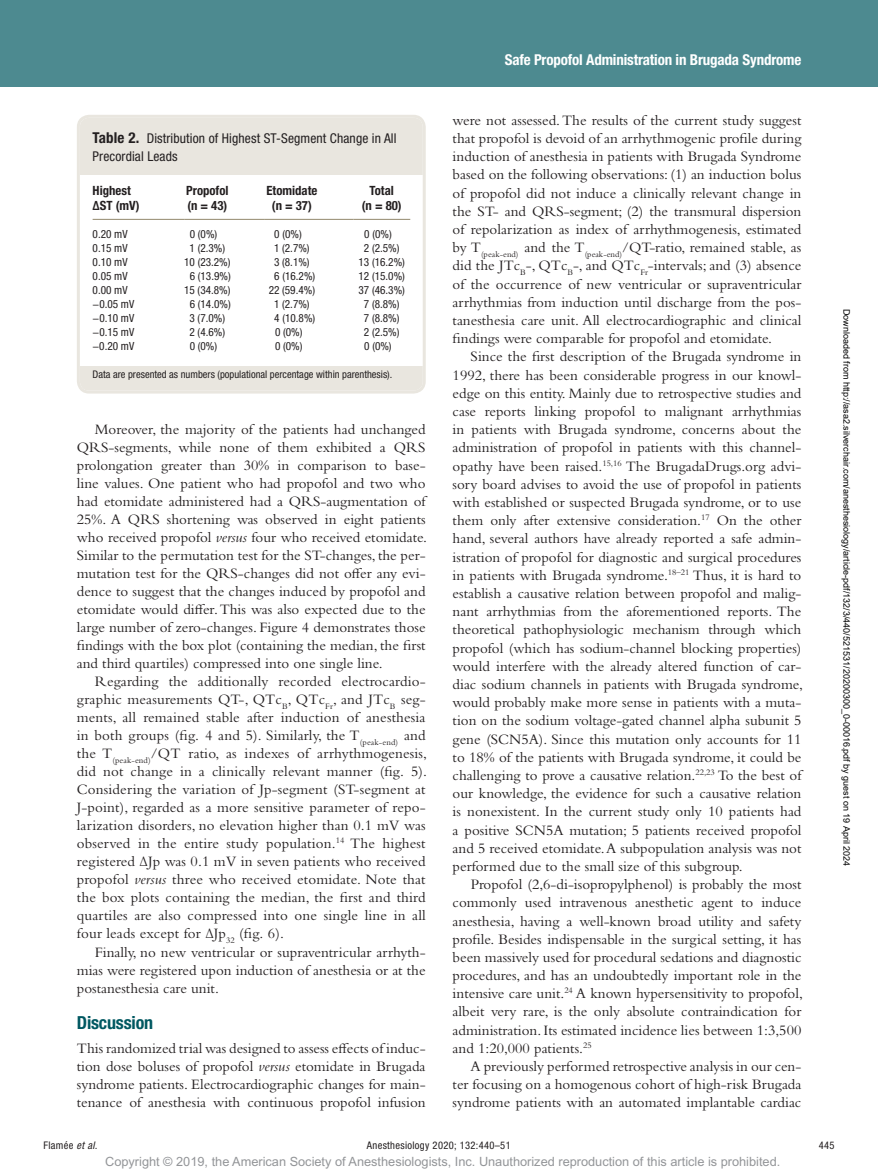
<style>
.page{position:relative;width:878px;height:1175px;background:#fff}
.page>*{position:absolute;margin:0;border:0;box-sizing:border-box;transform-origin:0 0}
.t1{font:700 condensed 18px "Helvetica Neue LT Std";letter-spacing:-.01em;color:#005861}
.t2{font:15px/18.1px "Bembo Std";color:#231f20;text-align:justify}
.t3{font:700 condensed 15px "Helvetica Neue LT Std";letter-spacing:-.01em;color:#fff}
.t4{font:condensed 13.5px/18px "Helvetica Neue LT Std";letter-spacing:.01em;color:#231f20}
.t5{font:12.75px "Arial MT Std";color:#939598}
.t6{font:700 condensed 12.75px/15px "Helvetica Neue LT Std";color:#231f20}
.t7{font:condensed 11.25px "Helvetica Neue LT Std";color:#231f20}
.t8{font:condensed 10.5px "Helvetica Neue LT Std";color:#231f20}
.t9{font:condensed 10.5px "Helvetica Neue LT Std";letter-spacing:.03em;color:#231f20}
.t10{font:9px "Arial";color:#000}
.s1{font-weight:700;font-size:15px}
.s2{font-style:italic}
</style>
<div class="page">
<div style="left:0;top:0;width:878px;height:86px;background:#4d8a90"></div>
<hr style="left:93px;top:219px;width:91px;height:1px;background:#9f967d">
<hr style="left:184px;top:219px;width:81px;height:1px;background:#9f967d">
<hr style="left:265px;top:219px;width:88px;height:1px;background:#9f967d">
<hr style="left:353px;top:219px;width:57px;height:1px;background:#9f967d">
<div style="left:80px;top:118px;width:343px;height:57px;background:#e9e6df"></div>
<div style="left:80px;top:366px;width:343px;height:24px;background:#e9e6df"></div>
<div style="left:77px;top:115px;width:349px;height:278px;border:3px solid #e9e6df;border-radius:11px"></div>
<p class="t4" style="left:93px;top:129px;width:305px"><span class="s1">Table 2.</span> Distribution of Highest ST-Segment Change in All<br>Precordial Leads</p>
<p class="t6" style="left:93px;top:182px;width:48px">Highest ∆ST (mV)</p>
<p class="t6" style="left:186px;top:182px;width:44px">Propofol (n = 43)</p>
<p class="t6" style="left:266px;top:182px;width:52px;text-align:center">Etomidate (n = 37)</p>
<p class="t6" style="left:362px;top:182px;width:41px;text-align:center">Total<br>(n = 80)</p>
<p class="t7" style="left:93px;top:227px;width:36px">0.20 mV</p>
<p class="t7" style="left:190px;top:227px;width:29px">0 (0%)</p>
<p class="t7" style="left:274px;top:227px;width:29px">0 (0%)</p>
<p class="t7" style="left:364px;top:227px;width:29px">0 (0%)</p>
<p class="t7" style="left:93px;top:241px;width:36px">0.15 mV</p>
<p class="t7" style="left:189px;top:241px;width:37px">1 (2.3%)</p>
<p class="t7" style="left:274px;top:241px;width:37px">1 (2.7%)</p>
<p class="t7" style="left:364px;top:241px;width:37px">2 (2.5%)</p>
<p class="t7" style="left:93px;top:255px;width:36px">0.10 mV</p>
<p class="t7" style="left:184px;top:255px;width:48px">10 (23.2%)</p>
<p class="t7" style="left:274px;top:255px;width:37px">3 (8.1%)</p>
<p class="t7" style="left:358px;top:255px;width:48px">13 (16.2%)</p>
<p class="t7" style="left:93px;top:269px;width:36px">0.05 mV</p>
<p class="t7" style="left:190px;top:269px;width:42px">6 (13.9%)</p>
<p class="t7" style="left:274px;top:269px;width:42px">6 (16.2%)</p>
<p class="t7" style="left:358px;top:269px;width:48px">12 (15.0%)</p>
<p class="t7" style="left:93px;top:283px;width:36px">0.00 mV</p>
<p class="t7" style="left:184px;top:283px;width:48px">15 (34.8%)</p>
<p class="t7" style="left:269px;top:283px;width:48px">22 (59.4%)</p>
<p class="t7" style="left:358px;top:283px;width:48px">37 (46.3%)</p>
<p class="t7" style="left:93px;top:297px;width:43px">−0.05 mV</p>
<p class="t7" style="left:190px;top:297px;width:42px">6 (14.0%)</p>
<p class="t7" style="left:274px;top:297px;width:37px">1 (2.7%)</p>
<p class="t7" style="left:364px;top:297px;width:37px">7 (8.8%)</p>
<p class="t7" style="left:93px;top:311px;width:43px">−0.10 mV</p>
<p class="t7" style="left:189px;top:311px;width:37px">3 (7.0%)</p>
<p class="t7" style="left:274px;top:311px;width:42px">4 (10.8%)</p>
<p class="t7" style="left:364px;top:311px;width:37px">7 (8.8%)</p>
<p class="t7" style="left:93px;top:325px;width:43px">−0.15 mV</p>
<p class="t7" style="left:189px;top:325px;width:37px">2 (4.6%)</p>
<p class="t7" style="left:275px;top:325px;width:29px">0 (0%)</p>
<p class="t7" style="left:364px;top:325px;width:37px">2 (2.5%)</p>
<p class="t7" style="left:93px;top:339px;width:43px">−0.20 mV</p>
<p class="t7" style="left:190px;top:339px;width:29px">0 (0%)</p>
<p class="t7" style="left:275px;top:339px;width:29px">0 (0%)</p>
<p class="t7" style="left:364px;top:339px;width:29px">0 (0%)</p>
<p class="t8" style="left:93px;top:368px;width:301px">Data are presented as numbers (populational percentage within parenthesis).</p>
<p class="t2" style="left:77px;top:420px;width:352px;text-indent:18px">Moreover, the majority of the patients had unchanged QRS-segments, while none of them exhibited a QRS prolongation greater than 30% in comparison to base&shy;line values. One patient who had propofol and two who had etomidate administered had a QRS-augmentation of 25%. A QRS shortening was observed in eight patients who received propofol <span class="s2">versus</span> four who received etomidate.<br>Similar to the permutation test for the ST-changes, the per&shy;mutation test for the QRS-changes did not offer any evi&shy;dence to suggest that the changes induced by propofol and etomidate would differ. This was also expected due to the large number of zero-changes. Figure 4 demonstrates those findings with the box plot (containing the median, the first and third quartiles) compressed into one single line.</p>
<p class="t2" style="left:77px;top:672px;width:352px;text-indent:18px">Regarding the additionally recorded electrocardio&shy;graphic measurements QT-, QTc<sub>B</sub>, QTc<sub>Fr</sub>, and JTc<sub>B</sub> seg&shy;ments, all remained stable after induction of anesthesia in both groups (fig. 4 and 5). Similarly, the T<sub>(peak-end)</sub> and the T<sub>(peak-end)</sub>/QT ratio, as indexes of arrhythmogenesis, did not change in a clinically relevant manner (fig. 5).<br>Considering the variation of Jp-segment (ST-segment at J-point), regarded as a more sensitive parameter of repo&shy;larization disorders, no elevation higher than 0.1 mV was observed in the entire study population.<sup>14</sup> The highest registered ∆Jp was 0.1 mV in seven patients who received propofol <span class="s2">versus</span> three who received etomidate. Note that the box plots containing the median, the first and third quartiles are also compressed into one single line in all four leads except for ∆Jp<sub>32</sub> (fig. 6).</p>
<p class="t2" style="left:77px;top:942px;width:350px;text-indent:18px">Finally, no new ventricular or supraventricular arrhyth&shy;mias were registered upon induction of anesthesia or at the postanesthesia care unit.</p>
<p class="t1" style="left:77px;top:1011px;width:78px">Discussion</p>
<p class="t2" style="left:77px;top:1039px;width:350px">This randomized trial was designed to assess effects of induc&shy;tion dose boluses of propofol <span class="s2">versus</span> etomidate in Brugada syndrome patients. Electrocardiographic changes for main&shy;tenance of anesthesia with continuous propofol infusion</p>
<p class="t3" style="left:504px;top:51px;width:298px">Safe Propofol Administration in Brugada Syndrome</p>
<p class="t2" style="left:452px;top:111px;width:350px">were not assessed. The results of the current study suggest that propofol is devoid of an arrhythmogenic profile during induction of anesthesia in patients with Brugada Syndrome based on the following observations: (1) an induction bolus of propofol did not induce a clinically relevant change in the ST- and QRS-segment; (2) the transmural dispersion of repolarization as index of arrhythmogenesis, estimated by T<sub>(peak-end)</sub> and the T<sub>(peak-end)</sub>/QT-ratio, remained stable, as did the JTc<sub>B</sub>-, QTc<sub>B</sub>-, and QTc<sub>Fr</sub>-intervals; and (3) absence of the occurrence of new ventricular or supraventricular arrhythmias from induction until discharge from the pos&shy;tanesthesia care unit. All electrocardiographic and clinical findings were comparable for propofol and etomidate.</p>
<p class="t2" style="left:452px;top:347px;width:352px;text-indent:18px">Since the first description of the Brugada syndrome in 1992, there has been considerable progress in our knowl&shy;edge on this entity. Mainly due to retrospective studies and case reports linking propofol to malignant arrhythmias in patients with Brugada syndrome, concerns about the administration of propofol in patients with this channel&shy;opathy have been raised.<sup>15,16</sup> The BrugadaDrugs.org advi&shy;sory board advises to avoid the use of propofol in patients with established or suspected Brugada syndrome, or to use them only after extensive consideration.<sup>17</sup> On the other hand, several authors have already reported a safe admin&shy;istration of propofol for diagnostic and surgical procedures in patients with Brugada syndrome.<sup>18–21</sup> Thus, it is hard to establish a causative relation between propofol and malig&shy;nant arrhythmias from the aforementioned reports. The theoretical pathophysiologic mechanism through which propofol (which has sodium-channel blocking properties) would interfere with the already altered function of car&shy;diac sodium channels in patients with Brugada syndrome, would probably make more sense in patients with a muta&shy;tion on the sodium voltage-gated channel alpha subunit 5 gene (SCN5A). Since this mutation only accounts for 11 to 18% of the patients with Brugada syndrome, it could be challenging to prove a causative relation.<sup>22,23</sup> To the best of our knowledge, the evidence for such a causative relation is nonexistent. In the current study only 10 patients had a positive SCN5A mutation; 5 patients received propofol and 5 received etomidate. A subpopulation analysis was not performed due to the small size of this subgroup.</p>
<p class="t2" style="left:452px;top:875px;width:352px;text-indent:18px">Propofol (2,6-di-isopropylphenol) is probably the most commonly used intravenous anesthetic agent to induce anesthesia, having a well-known broad utility and safety profile. Besides indispensable in the surgical setting, it has been massively used for procedural sedations and diagnostic procedures, and has an undoubtedly important role in the intensive care unit.<sup>24</sup> A known hypersensitivity to propofol, albeit very rare, is the only absolute contraindication for administration. Its estimated incidence lies between 1:3,500 and 1:20,000 patients.<sup>25</sup></p>
<p class="t2" style="left:452px;top:1057px;width:350px;text-indent:18px">A previously performed retrospective analysis in our cen&shy;ter focusing on a homogenous cohort of high-risk Brugada syndrome patients with an automated implantable cardiac</p>
<p class="t10" style="left:850px;top:309px;width:559px;rotate:90deg">Downloaded from http://asa2.silverchair.com/anesthesiology/article-pdf/132/3/440/521531/20200300_0-00016.pdf by guest on 19 April 2024</p>
<p class="t8" style="left:44px;top:1139px;width:55px">Flamée <span class="s2">et al.</span></p>
<p class="t9" style="left:372px;top:1139px;width:140px">nesthesiology 2020; 132:440–51</p>
<p class="t8" style="left:818px;top:1139px;width:17px">445</p>
<p class="t5" style="left:105px;top:1154px;width:676px">Copyright © 2019, the American Society of Anesthesiologists, Inc. Unauthorized reproduction of this article is prohibited.</p>
</div>
